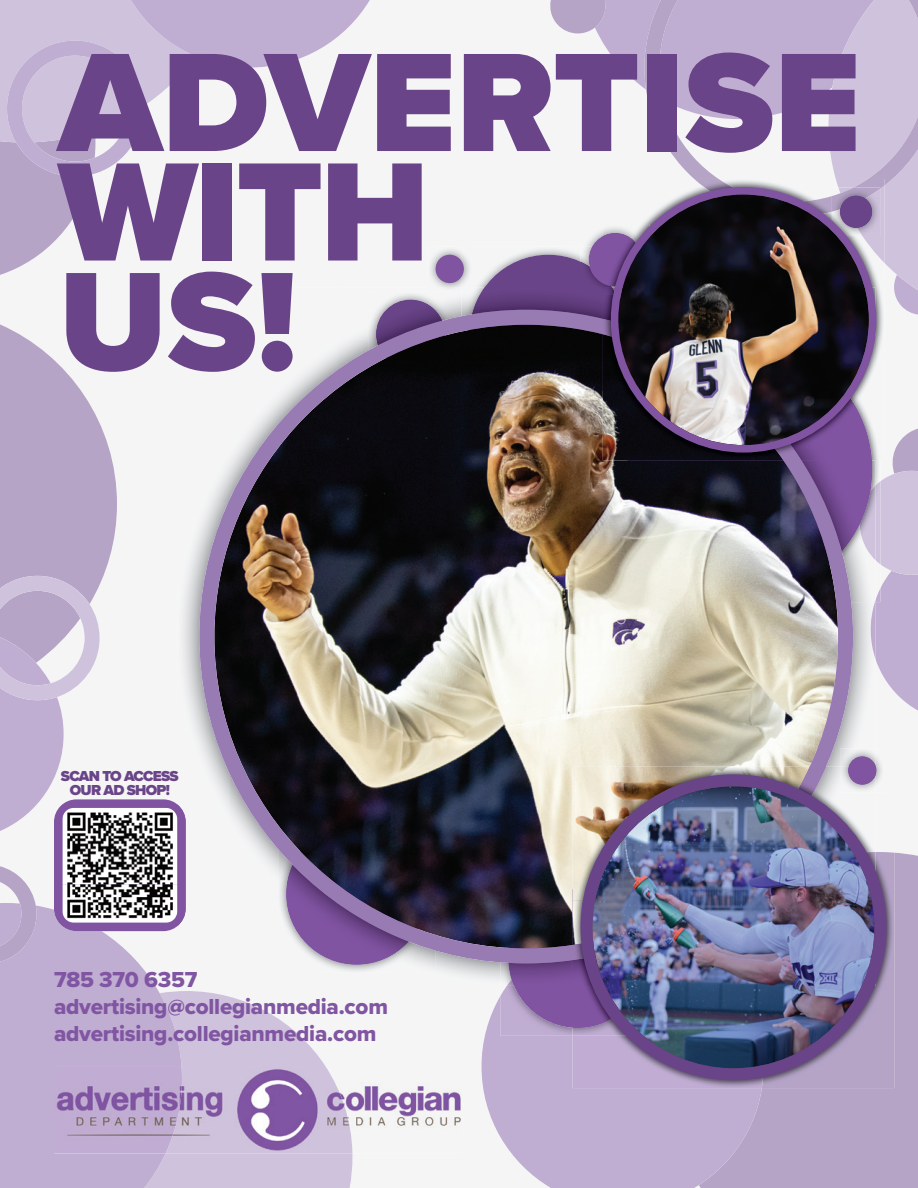
<style>
.page{position:relative;width:918px;height:1188px;background:#fff}
.page>*{position:absolute;margin:0;border:0;box-sizing:border-box;transform-origin:0 0}
.t1{font:900 145.5px/109.5px "Proxima Nova";color:#6a4488}
.t2{font:22.5px/27px "Proxima Nova Extrabld";letter-spacing:-.01em;color:#8055a2}
.t3{font:900 15px/13.5px "Proxima Nova";letter-spacing:-.05em;color:#6a4488;text-align:center}
</style>
<div class="page">
<svg style="left:182px;top:991px;width:170px;height:197px"></svg>
<div style="left:762px;top:853px;width:156px;height:335px;background:#b5a4c6"></div>
<svg style="left:0;top:324px;width:117px;height:507px"></svg>
<svg style="left:0;top:0;width:370px;height:275px"></svg>
<svg style="left:481px;top:996px;width:281px;height:192px;background:#c4b2d4"></svg>
<svg style="left:0;top:905px;width:182px;height:283px;background:#c5b3d5"></svg>
<svg style="left:0;top:866px;width:36px;height:96px"></svg>
<div style="left:54px;top:799px;width:132px;height:132px;background:#8154a2;border-radius:22px"></div>
<img style="left:428px;top:247px;width:121px;height:40px">
<div style="left:470px;top:255px;width:157px;height:158px;background:#6a4488;border-radius:50%"></div>
<img style="left:500px;top:988px;width:72px;height:48px">
<div style="left:508px;top:889px;width:139px;height:139px;background:#8154a2;border-radius:50%"></div>
<img style="left:462px;top:247px;width:10px;height:40px">
<div style="left:436px;top:255px;width:28px;height:28px;background:#8154a2;border-radius:50%"></div>
<img style="left:876px;top:750px;width:8px;height:16px">
<img style="left:453px;top:292px;width:9px;height:18px">
<img style="left:177px;top:804px;width:9px;height:122px">
<img style="left:472px;top:287px;width:77px;height:23px">
<img style="left:286px;top:963px;width:123px;height:2px">
<img style="left:376px;top:300px;width:66px;height:10px">
<img style="left:500px;top:963px;width:8px;height:16px">
<svg style="left:500px;top:979px;width:14px;height:17px"></svg>
<img style="left:508px;top:963px;width:64px;height:23px">
<img style="left:869px;top:602px;width:6px;height:57px">
<img style="left:853px;top:756px;width:23px;height:10px">
<img style="left:853px;top:460px;width:22px;height:142px">
<svg style="left:875px;top:429px;width:43px;height:282px"></svg>
<img style="left:860px;top:485px;width:16px;height:75px">
<img style="left:853px;top:460px;width:19px;height:91px">
<img style="left:199px;top:310px;width:654px;height:653px">
<img style="left:764px;top:852px;width:130px;height:236px">
<img style="left:572px;top:1036px;width:192px;height:52px">
<img style="left:572px;top:1028px;width:71px;height:8px">
<img style="left:572px;top:986px;width:62px;height:42px">
<img style="left:876px;top:766px;width:8px;height:24px">
<img style="left:826px;top:766px;width:50px;height:86px">
<img style="left:853px;top:852px;width:23px;height:134px">
<img style="left:572px;top:960px;width:33px;height:26px">
<img style="left:572px;top:766px;width:254px;height:194px">
<img style="left:592px;top:786px;width:282px;height:282px;border-radius:141px">
<div style="left:580px;top:774px;width:306px;height:306px;border:12px solid #6a4488;border-radius:50%"></div>
<svg style="left:549px;top:0;width:369px;height:315px"></svg>
<img style="left:603px;top:233px;width:39px;height:53px">
<img style="left:832px;top:212px;width:6px;height:24px">
<img style="left:838px;top:212px;width:42px;height:24px">
<img style="left:832px;top:187px;width:48px;height:25px">
<img style="left:840px;top:195px;width:32px;height:33px">
<img style="left:872px;top:336px;width:9px;height:124px">
<img style="left:603px;top:294px;width:10px;height:25px">
<img style="left:603px;top:287px;width:12px;height:7px">
<img style="left:801px;top:345px;width:71px;height:115px">
<img style="left:603px;top:319px;width:198px;height:141px">
<img style="left:618px;top:194px;width:251px;height:251px;border-radius:125px">
<div style="left:611px;top:187px;width:265px;height:266px;border:8px solid #8154a2;border-radius:50%"></div>
<img style="left:352px;top:1082px;width:110px;height:72px">
<img style="left:182px;top:1066px;width:170px;height:88px">
<img style="left:54px;top:1066px;width:128px;height:88px">
<img style="left:63px;top:808px;width:114px;height:77px">
<img style="left:63px;top:884px;width:110px;height:39px">
<img style="left:177px;top:818px;width:1px;height:95px">
<h1 class="t1" style="left:58px;top:47px;width:804px">ADVERTISE<br>WITH<br>US!</h1>
<p class="t3" style="left:61px;top:769px;width:119px">SCAN TO ACCESS<br>OUR AD SHOP!</p>
<p class="t2" style="left:54px;top:966px;width:336px">785 370 6357 advertising@collegianmedia.com advertising.collegianmedia.com</p>
</div>
